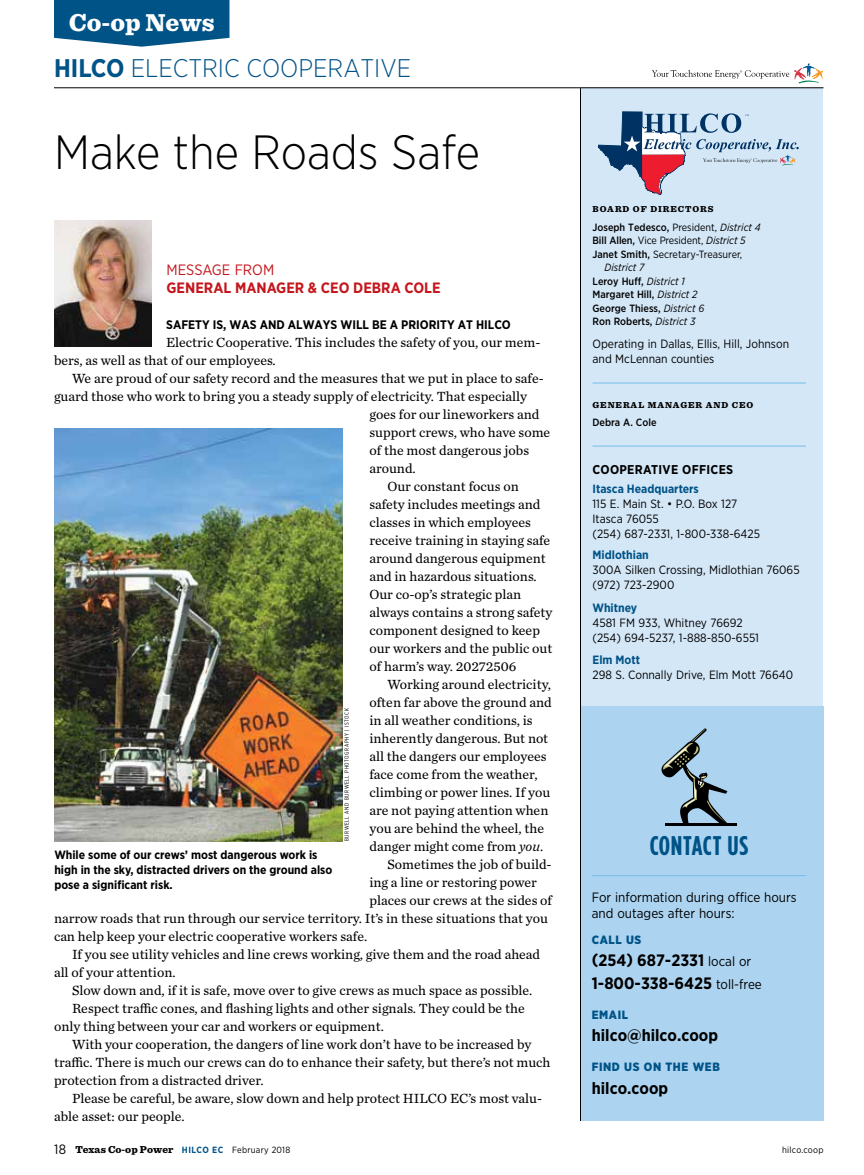
<style>
.page{position:relative;width:864px;height:1175px;background:#fff}
.page>*{position:absolute;margin:0;border:0;box-sizing:border-box;transform-origin:0 0}
.t1{font:300 48px "Gotham Narrow";color:#000}
.t2{font:700 27px "Gotham Condensed";letter-spacing:.025em;color:#005387}
.t3{font:300 25.5px "Gotham Narrow";color:#005387}
.t4{font:900 25.5px "Sentinel";color:#fff}
.t5{font:700 16.5px/22.5px "Gotham Narrow";color:#000}
.t6{font:700 15px "Gotham Narrow";color:#c4161c}
.t7{font:15px "Gotham Narrow";color:#c4161c}
.t8{font:13.8px/18px "Chronicle Text G2";color:#000}
.t9{font:13.5px/16.5px "Gotham Narrow";color:#000}
.t10{font:700 12.75px "Gotham Narrow";letter-spacing:.025em;color:#000}
.t11{font:700 12.3px "Gotham Narrow";color:#000}
.t12{font:12px/15px "Gotham Narrow";color:#000}
.t13{font:700 12px/15px "Gotham Narrow";color:#000}
.t14{font:700 12px "Gotham Narrow";color:#005387}
.t15{font:900 12px "Gotham Narrow";letter-spacing:.05em;color:#005387}
.t16{font:500 10.5px "Gotham Narrow";color:#000}
.t17{font:10.5px "Gotham Narrow";letter-spacing:-.01em;color:#000}
.t18{font:900 10.5px "Sentinel";letter-spacing:.005em;color:#000}
.t19{font:italic 10.5px "Gotham Narrow";color:#000}
.t20{font:900 9px "Sentinel";letter-spacing:.1em;color:#000}
.t21{font:9px "Gotham Narrow";letter-spacing:.025em;color:#000}
.t22{font:6px "Gotham X Narrow";letter-spacing:.1em;color:#000}
.s1{font-weight:700}
.s2{font-style:italic}
.s3{font-weight:400}
.s4{font-weight:400;font-style:italic}
.s5{font-weight:500}
.s6{font-weight:400;font-size:13.5px}
.s7{font-family:"Gotham Narrow";font-weight:400;font-size:13.5px}
.s8{font-family:"Gotham Narrow";font-weight:700;font-size:9px;color:#005387}
.s9{font-family:"Gotham Narrow";font-weight:400;font-size:9px}
</style>
<div class="page">
<svg style="left:652px;top:63px;width:171px;height:20px"></svg>
<svg style="left:54px;top:0;width:175px;height:47px;background:#196493"></svg>
<div style="left:581px;top:87px;width:242px;height:1026px;background:#d4e7f7"></div>
<div style="left:580px;top:706px;width:244px;height:414px;background:#acd4f1"></div>
<hr style="left:593px;top:382px;width:213px;height:1px;background:#75bee9">
<hr style="left:593px;top:446px;width:213px;height:1px;background:#75bee9">
<hr style="left:592px;top:875px;width:214px;height:1px;background:#75bee9">
<svg style="left:598px;top:112px;width:201px;height:83px"></svg>
<hr style="left:665px;top:823px;width:71px;height:3px;background:#000">
<svg style="left:662px;top:728px;width:66px;height:95px"></svg>
<hr style="left:580px;top:88px;width:1px;height:1032px;background:#000">
<hr style="left:54px;top:87px;width:770px;height:1px;background:#000">
<img style="left:54px;top:220px;width:97px;height:126px">
<img style="left:54px;top:428px;width:288px;height:413px">
<h3 class="t4" style="left:69px;top:2px;width:147px">Co-op News</h3>
<h3 class="t3" style="left:54px;top:52px;width:359px"><span class="s1">HILCO</span> ELECTRIC COOPERATIVE</h3>
<h1 class="t1" style="left:54px;top:123px;width:427px">Make the Roads Safe</h1>
<p class="t7" style="left:167px;top:260px;width:109px">MESSAGE FROM</p>
<p class="t6" style="left:167px;top:278px;width:276px">GENERAL MANAGER &amp; CEO DEBRA COLE</p>
<p class="t11" style="left:166px;top:316px;width:346px">SAFETY IS, WAS AND ALWAYS WILL BE A PRIORITY AT HILCO</p>
<p class="t8" style="left:54px;top:332px;width:488px;text-indent:112px">Electric Cooperative. This includes the safety of you, our mem&shy;bers, as well as that of our employees.</p>
<p class="t8" style="left:72px;top:368px;width:473px">We are proud of our safety record and the measures that we put in place to safe-</p>
<p class="t8" style="left:54px;top:386px;width:475px">guard those who work to bring you a steady supply of electricity. That especially</p>
<p class="t8" style="left:369px;top:404px;width:172px">goes for our lineworkers and</p>
<p class="t8" style="left:369px;top:422px;width:182px">support crews, who have some</p>
<p class="t8" style="left:369px;top:440px;width:161px">of the most dangerous jobs</p>
<p class="t8" style="left:369px;top:458px;width:48px">around.</p>
<p class="t8" style="left:387px;top:476px;width:133px">Our constant focus on</p>
<p class="t8" style="left:369px;top:494px;width:173px">safety includes meetings and</p>
<p class="t8" style="left:369px;top:512px;width:163px">classes in which employees</p>
<p class="t8" style="left:369px;top:530px;width:182px">receive training in staying safe</p>
<p class="t8" style="left:369px;top:548px;width:178px">around dangerous equipment</p>
<p class="t8" style="left:369px;top:566px;width:169px">and in hazardous situations.</p>
<p class="t8" style="left:369px;top:584px;width:153px">Our co-op’s strategic plan</p>
<p class="t8" style="left:369px;top:602px;width:184px">always contains a strong safety</p>
<p class="t8" style="left:369px;top:620px;width:172px">component designed to keep</p>
<p class="t8" style="left:369px;top:638px;width:184px">our workers and the public out</p>
<p class="t8" style="left:369px;top:656px;width:148px">of harm’s way. 20272506</p>
<p class="t8" style="left:387px;top:674px;width:165px">Working around electricity,</p>
<p class="t8" style="left:369px;top:692px;width:184px">often far above the ground and</p>
<p class="t8" style="left:369px;top:710px;width:165px">in all weather conditions, is</p>
<p class="t8" style="left:369px;top:728px;width:180px">inherently dangerous. But not</p>
<p class="t8" style="left:369px;top:746px;width:179px">all the dangers our employees</p>
<p class="t8" style="left:369px;top:764px;width:170px">face come from the weather,</p>
<p class="t8" style="left:369px;top:782px;width:182px">climbing or power lines. If you</p>
<p class="t8" style="left:369px;top:800px;width:180px">are not paying attention when</p>
<p class="t8" style="left:369px;top:818px;width:176px">you are behind the wheel, the</p>
<p class="t8" style="left:369px;top:836px;width:175px">danger might come from <span class="s2">you</span>.</p>
<p class="t8" style="left:387px;top:854px;width:166px">Sometimes the job of build-</p>
<p class="t8" style="left:369px;top:872px;width:169px">ing a line or restoring power</p>
<p class="t8" style="left:369px;top:890px;width:184px">places our crews at the sides of</p>
<p class="t8" style="left:54px;top:908px;width:495px">narrow roads that run through our service territory. It’s in these situations that you</p>
<p class="t8" style="left:54px;top:926px;width:315px">can help keep your electric cooperative workers safe.</p>
<p class="t8" style="left:72px;top:944px;width:470px">If you see utility vehicles and line crews working, give them and the road ahead</p>
<p class="t8" style="left:54px;top:962px;width:123px">all of your attention.</p>
<p class="t8" style="left:72px;top:980px;width:462px">Slow down and, if it is safe, move over to give crews as much space as possible.</p>
<p class="t8" style="left:72px;top:998px;width:454px">Respect traffic cones, and flashing lights and other signals. They could be the</p>
<p class="t8" style="left:54px;top:1016px;width:331px">only thing between your car and workers or equipment.</p>
<p class="t8" style="left:72px;top:1034px;width:461px">With your cooperation, the dangers of line work don’t have to be increased by</p>
<p class="t8" style="left:54px;top:1052px;width:498px">traffic. There is much our crews can do to enhance their safety, but there’s not much</p>
<p class="t8" style="left:54px;top:1070px;width:211px">protection from a distracted driver.</p>
<p class="t8" style="left:72px;top:1088px;width:472px">Please be careful, be aware, slow down and help protect HILCO EC’s most valu-</p>
<p class="t8" style="left:54px;top:1106px;width:132px">able asset: our people.</p>
<p class="t22" style="left:343px;top:841px;width:135px;rotate:-90deg">BURWELL AND BURWELL PHOTOGRAPHY | ISTOCK</p>
<p class="t13" style="left:54px;top:847px;width:280px">While some of our crews’ most dangerous work is high in the sky, distracted drivers on the ground also pose a significant risk.</p>
<p class="t20" style="left:593px;top:202px;width:122px">BOARD OF DIRECTORS</p>
<p class="t16" style="left:593px;top:220px;width:170px">Joseph Tedesco, <span class="s3">President,</span> <span class="s4">District 4</span></p>
<p class="t17" style="left:593px;top:234px;width:155px"><span class="s5">Bill Allen,</span> Vice President, <span class="s2">District 5</span></p>
<p class="t17" style="left:593px;top:247px;width:151px"><span class="s5">Janet Smith,</span> Secretary-Treasurer,</p>
<p class="t19" style="left:605px;top:261px;width:42px">District 7</p>
<p class="t16" style="left:593px;top:274px;width:94px">Leroy Huff, <span class="s4">District 1</span></p>
<p class="t16" style="left:593px;top:288px;width:107px">Margaret Hill, <span class="s4">District 2</span></p>
<p class="t16" style="left:593px;top:301px;width:113px">George Thiess, <span class="s4">District 6</span></p>
<p class="t16" style="left:593px;top:315px;width:105px">Ron Roberts, <span class="s4">District 3</span></p>
<p class="t12" style="left:593px;top:335px;width:198px">Operating in Dallas, Ellis, Hill, Johnson and McLennan counties</p>
<p class="t20" style="left:593px;top:397px;width:162px">GENERAL MANAGER AND CEO</p>
<p class="t16" style="left:593px;top:415px;width:66px">Debra A. Cole</p>
<p class="t10" style="left:593px;top:461px;width:142px">COOPERATIVE OFFICES</p>
<p class="t14" style="left:593px;top:481px;width:108px">Itasca Headquarters</p>
<p class="t12" style="left:593px;top:496px;width:169px">115 E. Main St. • P.O. Box 127<br>Itasca 76055<br>(254) 687-2331, 1-800-338-6425</p>
<p class="t14" style="left:593px;top:547px;width:58px">Midlothian</p>
<p class="t12" style="left:593px;top:562px;width:209px">300A Silken Crossing, Midlothian 76065 (972) 723-2900</p>
<p class="t14" style="left:593px;top:600px;width:46px">Whitney</p>
<p class="t12" style="left:593px;top:614px;width:168px">4581 FM 933, Whitney 76692 (254) 694-5237, 1-888-850-6551</p>
<p class="t14" style="left:593px;top:652px;width:49px">Elm Mott</p>
<p class="t12" style="left:593px;top:667px;width:202px">298 S. Connally Drive, Elm Mott 76640</p>
<h2 class="t2" style="left:650px;top:830px;width:100px">CONTACT US</h2>
<p class="t9" style="left:592px;top:888px;width:206px">For information during office hours and outages after hours:</p>
<p class="t15" style="left:592px;top:931px;width:51px">CALL US</p>
<p class="t5" style="left:592px;top:949px;width:172px">(254) 687-2331 <span class="s6">local or<br></span>1-800-338-6425 <span class="s6">toll-free</span></p>
<p class="t15" style="left:592px;top:1006px;width:38px">EMAIL</p>
<p class="t5" style="left:592px;top:1024px;width:128px">hilco@hilco.coop</p>
<p class="t15" style="left:592px;top:1059px;width:130px">FIND US ON THE WEB</p>
<p class="t5" style="left:592px;top:1076px;width:78px">hilco.coop</p>
<p class="t18" style="left:54px;top:1140px;width:238px"><span class="s7">18</span> Texas Co-op Power <span class="s8">HILCO EC</span> <span class="s9">February 2018</span></p>
<p class="t21" style="left:782px;top:1144px;width:43px">hilco.coop</p>
</div>
